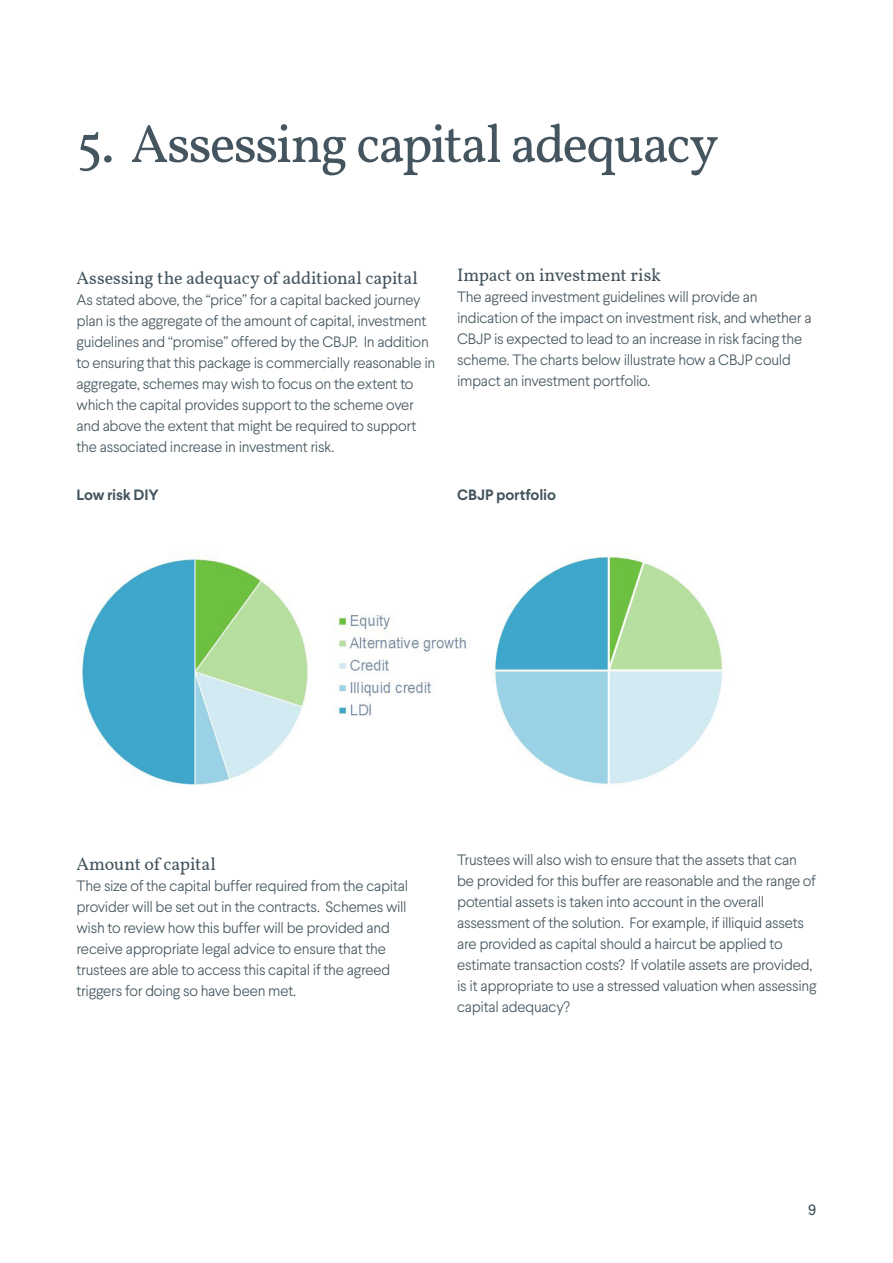
<style>
.page{position:relative;width:893px;height:1263px;background:#fff}
.page>*{position:absolute;margin:0;border:0;box-sizing:border-box;transform-origin:0 0}
.page_heading{font:54px "Vollkorn";letter-spacing:-.035em;color:#45555f}
.body_heading{font:18px "Vollkorn";letter-spacing:-.01em;color:#45555f}
.body_copy{font:300 15px/21px "Larsseit";letter-spacing:-.02em;color:#45555f}
.Body_heading_grey{font:700 15px "Larsseit";letter-spacing:-.01em;color:#45555f}
.t1{font:15px "Larsseit";color:#45555f}
</style>
<div class="page">
<img style="left:82px;top:556px;width:641px;height:231px">
<p class="page_heading" style="left:77px;top:104px;width:643px">5. Assessing capital adequacy</p>
<p class="body_heading" style="left:77px;top:265px;width:343px">Assessing the adequacy of additional capital</p>
<p class="body_copy" style="left:77px;top:289px;width:360px">As stated above, the “price” for a capital backed journey plan is the aggregate of the amount of capital, investment guidelines and “promise” offered by the CBJP. In addition to ensuring that this package is commercially reasonable in aggregate, schemes may wish to focus on the extent to which the capital provides support to the scheme over and above the extent that might be required to support the associated increase in investment risk.</p>
<p class="body_heading" style="left:457px;top:262px;width:205px">Impact on investment risk</p>
<p class="body_copy" style="left:457px;top:286px;width:356px">The agreed investment guidelines will provide an indication of the impact on investment risk, and whether a CBJP is expected to lead to an increase in risk facing the scheme. The charts below illustrate how a CBJP could impact an investment portfolio.</p>
<p class="Body_heading_grey" style="left:77px;top:485px;width:84px">Low risk DIY</p>
<p class="Body_heading_grey" style="left:457px;top:485px;width:100px">CBJP portfolio</p>
<p class="body_heading" style="left:77px;top:851px;width:141px">Amount of capital</p>
<p class="body_copy" style="left:77px;top:876px;width:333px">The size of the capital buffer required from the capital provider will be set out in the contracts. Schemes will wish to review how this buffer will be provided and receive appropriate legal advice to ensure that the trustees are able to access this capital if the agreed triggers for doing so have been met.</p>
<p class="body_copy" style="left:457px;top:849px;width:361px">Trustees will also wish to ensure that the assets that can be provided for this buffer are reasonable and the range of potential assets is taken into account in the overall assessment of the solution. For example, if illiquid assets are provided as capital should a haircut be applied to estimate transaction costs? If volatile assets are provided, is it appropriate to use a stressed valuation when assessing capital adequacy?</p>
<p class="t1" style="left:808px;top:1200px;width:10px">9</p>
</div>
